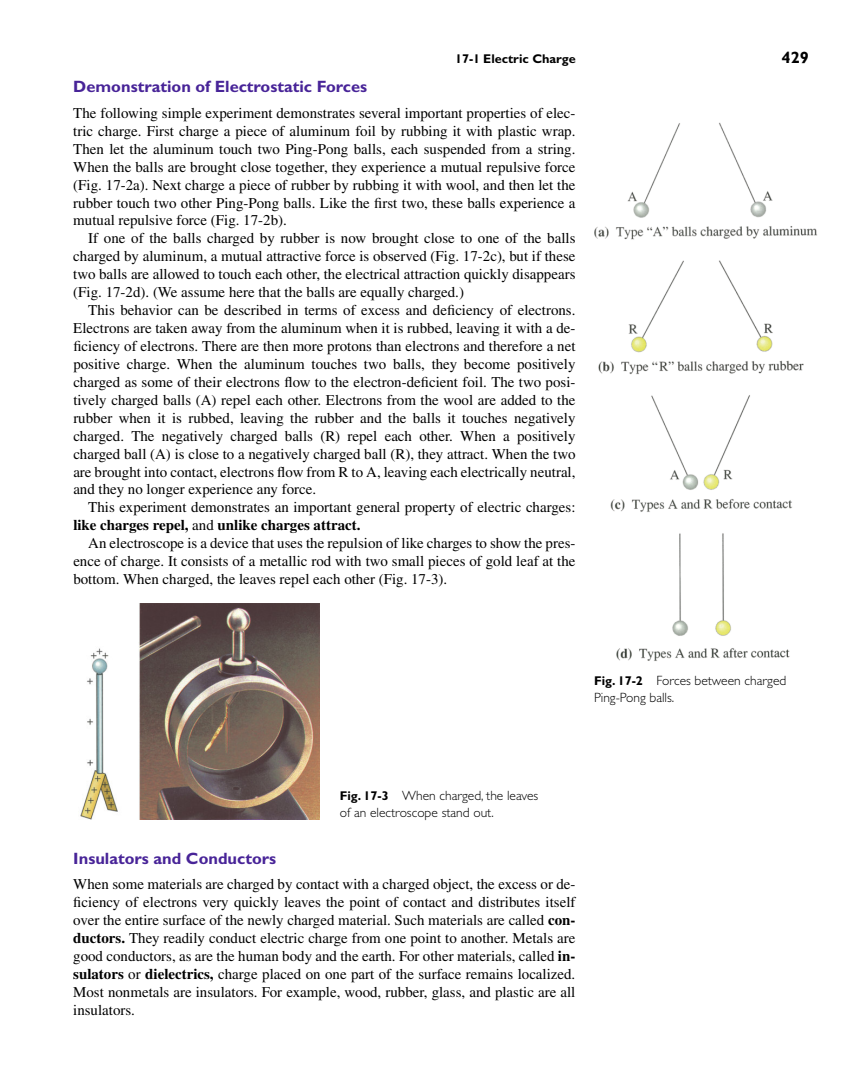
<style>
.page{position:relative;width:864px;height:1080px;background:#fff}
.page>*{position:absolute;margin:0;border:0;box-sizing:border-box;transform-origin:0 0}
.t1{font:700 16.5px "Gill Sans Std";color:#482498}
.t2{font:700 16.5px "Gill Sans Std";color:#000}
.t3{font:15px/18px "Times";color:#000;text-align:justify}
.t4{font:300 13.5px/18px "Gill Sans Std";color:#000}
.t5{font:700 12.75px "Gill Sans Std";color:#000}
.s1{font-weight:700}
.s2{font-weight:700;font-size:12.75px}
</style>
<div class="page">
<img style="left:595px;top:122px;width:222px;height:539px">
<img style="left:80px;top:604px;width:240px;height:216px">
<p class="t5" style="left:455px;top:53px;width:122px">17-1 Electric Charge</p>
<p class="t2" style="left:782px;top:51px;width:29px">429</p>
<p class="t1" style="left:73px;top:81px;width:295px">Demonstration of Electrostatic Forces</p>
<p class="t3" style="left:73px;top:105px;width:504px">The following simple experiment demonstrates several important properties of elec&shy;tric charge. First charge a piece of aluminum foil by rubbing it with plastic wrap.<br>Then let the aluminum touch two Ping-Pong balls, each suspended from a string.<br>When the balls are brought close together, they experience a mutual repulsive force (Fig. 17-2a). Next charge a piece of rubber by rubbing it with wool, and then let the rubber touch two other Ping-Pong balls. Like the first two, these balls experience a mutual repulsive force (Fig. 17-2b).</p>
<p class="t3" style="left:73px;top:231px;width:504px;text-indent:15px">If one of the balls charged by rubber is now brought close to one of the balls charged by aluminum, a mutual attractive force is observed (Fig. 17-2c), but if these two balls are allowed to touch each other, the electrical attraction quickly disappears (Fig. 17-2d). (We assume here that the balls are equally charged.)</p>
<p class="t3" style="left:73px;top:303px;width:504px;text-indent:15px">This behavior can be described in terms of excess and deficiency of electrons.<br>Electrons are taken away from the aluminum when it is rubbed, leaving it with a de&shy;ficiency of electrons. There are then more protons than electrons and therefore a net positive charge. When the aluminum touches two balls, they become positively charged as some of their electrons flow to the electron-deficient foil. The two posi&shy;tively charged balls (A) repel each other. Electrons from the wool are added to the rubber when it is rubbed, leaving the rubber and the balls it touches negatively charged. The negatively charged balls (R) repel each other. When a positively charged ball (A) is close to a negatively charged ball (R), they attract. When the two are brought into contact, electrons flow from R to A, leaving each electrically neutral, and they no longer experience any force.</p>
<p class="t3" style="left:73px;top:500px;width:504px;text-indent:15px">This experiment demonstrates an important general property of electric charges: <span class="s1">like charges repel,</span> and <span class="s1">unlike charges attract.</span></p>
<p class="t3" style="left:73px;top:536px;width:504px;text-indent:15px">An electroscope is a device that uses the repulsion of like charges to show the pres&shy;ence of charge. It consists of a metallic rod with two small pieces of gold leaf at the bottom. When charged, the leaves repel each other (Fig. 17-3).</p>
<p class="t4" style="left:594px;top:672px;width:194px"><span class="s2">Fig. 17-2</span> Forces between charged<br>Ping-Pong balls.</p>
<p class="t4" style="left:340px;top:787px;width:200px"><span class="s2">Fig. 17-3</span> When charged, the leaves of an electroscope stand out.</p>
<p class="t1" style="left:73px;top:852px;width:204px">Insulators and Conductors</p>
<p class="t3" style="left:73px;top:877px;width:504px">When some materials are charged by contact with a charged object, the excess or de&shy;ficiency of electrons very quickly leaves the point of contact and distributes itself over the entire surface of the newly charged material. Such materials are called <span class="s1">con&shy;ductors.</span> They readily conduct electric charge from one point to another. Metals are good conductors, as are the human body and the earth. For other materials, called <span class="s1">in&shy;sulators</span> or <span class="s1">dielectrics,</span> charge placed on one part of the surface remains localized.<br>Most nonmetals are insulators. For example, wood, rubber, glass, and plastic are all insulators.</p>
</div>
